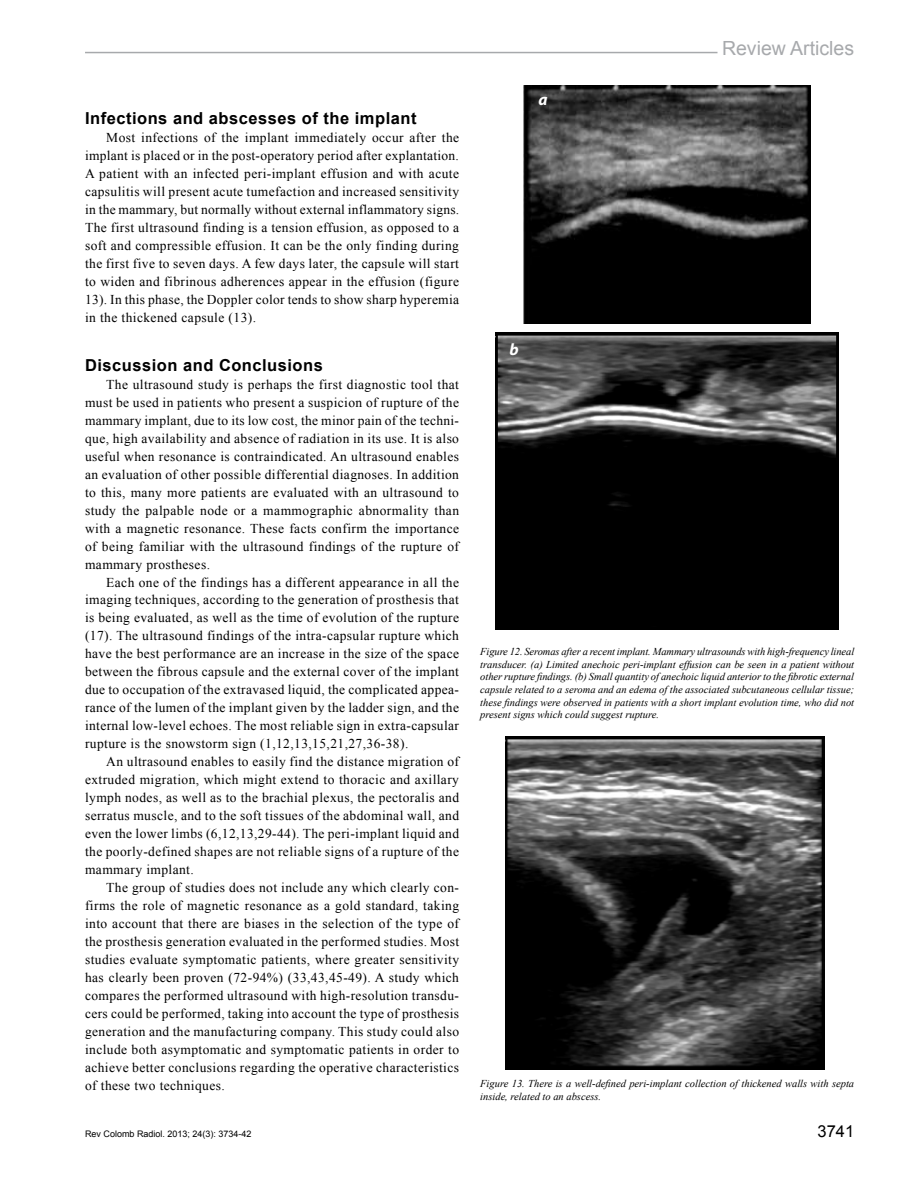
<style>
.page{position:relative;width:918px;height:1188px;background:#fff}
.page>*{position:absolute;margin:0;border:0;box-sizing:border-box;transform-origin:0 0}
.t1{font:19.5px "Arial";color:#a7a9ac}
.t2{font:700 16.5px "Arial";letter-spacing:.03em;color:#000}
.t3{font:16.5px "Arial";color:#000}
.t4{font:italic 700 16.5px "Myriad Pro";color:#fff}
.t5{font:13.5px/18px "Times New Roman";letter-spacing:.03em;color:#000;text-align:justify}
.t6{font:italic 10.5px/12.6px "Times New Roman";color:#000;text-align:justify}
.t7{font:9px "Arial";color:#000}
</style>
<div class="page">
<hr style="left:85px;top:52px;width:633px;height:1px;background:#a7a9ac">
<img style="left:524px;top:85px;width:287px;height:239px">
<img style="left:496px;top:333px;width:343px;height:297px">
<img style="left:505px;top:736px;width:319px;height:333px">
<p class="t2" style="left:85px;top:108px;width:333px">Infections and abscesses of the implant</p>
<p class="t5" style="left:85px;top:129px;width:376px;text-indent:21px">Most infections of the implant immediately occur after the implant is placed or in the post-operatory period after explantation.<br>A patient with an infected peri-implant effusion and with acute capsulitis will present acute tumefaction and increased sensitivity in the mammary, but normally without external inflammatory signs.<br>The first ultrasound finding is a tension effusion, as opposed to a soft and compressible effusion. It can be the only finding during the first five to seven days. A few days later, the capsule will start to widen and fibrinous adherences appear in the effusion (figure 13). In this phase, the Doppler color tends to show sharp hyperemia in the thickened capsule (13).</p>
<p class="t2" style="left:85px;top:354px;width:239px">Discussion and Conclusions</p>
<p class="t5" style="left:85px;top:375px;width:376px;text-indent:21px">The ultrasound study is perhaps the first diagnostic tool that must be used in patients who present a suspicion of rupture of the mammary implant, due to its low cost, the minor pain of the techni&shy;que, high availability and absence of radiation in its use. It is also useful when resonance is contraindicated. An ultrasound enables an evaluation of other possible differential diagnoses. In addition to this, many more patients are evaluated with an ultrasound to study the palpable node or a mammographic abnormality than with a magnetic resonance. These facts confirm the importance of being familiar with the ultrasound findings of the rupture of mammary prostheses.</p>
<p class="t5" style="left:85px;top:573px;width:376px;text-indent:21px">Each one of the findings has a different appearance in all the imaging techniques, according to the generation of prosthesis that is being evaluated, as well as the time of evolution of the rupture (17). The ultrasound findings of the intra-capsular rupture which have the best performance are an increase in the size of the space between the fibrous capsule and the external cover of the implant due to occupation of the extravased liquid, the complicated appea&shy;rance of the lumen of the implant given by the ladder sign, and the internal low-level echoes. The most reliable sign in extra-capsular rupture is the snowstorm sign (1,12,13,15,21,27,36-38).</p>
<p class="t5" style="left:85px;top:753px;width:376px;text-indent:21px">An ultrasound enables to easily find the distance migration of extruded migration, which might extend to thoracic and axillary lymph nodes, as well as to the brachial plexus, the pectoralis and serratus muscle, and to the soft tissues of the abdominal wall, and even the lower limbs (6,12,13,29-44). The peri-implant liquid and the poorly-defined shapes are not reliable signs of a rupture of the mammary implant.</p>
<p class="t5" style="left:85px;top:879px;width:376px;text-indent:21px">The group of studies does not include any which clearly con&shy;firms the role of magnetic resonance as a gold standard, taking into account that there are biases in the selection of the type of the prosthesis generation evaluated in the performed studies. Most studies evaluate symptomatic patients, where greater sensitivity has clearly been proven (72-94%) (33,43,45-49). A study which compares the performed ultrasound with high-resolution transdu&shy;cers could be performed, taking into account the type of prosthesis generation and the manufacturing company. This study could also include both asymptomatic and symptomatic patients in order to achieve better conclusions regarding the operative characteristics of these two techniques.</p>
<p class="t4" style="left:539px;top:89px;width:11px">a</p>
<p class="t4" style="left:510px;top:338px;width:11px">b</p>
<h1 class="t1" style="left:722px;top:36px;width:134px">Review Articles</h1>
<p class="t6" style="left:480px;top:645px;width:376px">Figure 12. Seromas after a recent implant. Mammary ultrasounds with high-frequency lineal transducer. (a) Limited anechoic peri-implant effusion can be seen in a patient without other rupture findings. (b) Small quantity of anechoic liquid anterior to the fibrotic external capsule related to a seroma and an edema of the associated subcutaneous cellular tissue; these findings were observed in patients with a short implant evolution time, who did not present signs which could suggest rupture.</p>
<p class="t6" style="left:480px;top:1077px;width:375px">Figure 13. There is a well-defined peri-implant collection of thickened walls with septa inside, related to an abscess.</p>
<p class="t7" style="left:85px;top:1128px;width:168px">Rev Colomb Radiol. 2013; 24(3): 3734-42</p>
<p class="t3" style="left:818px;top:1120px;width:38px">3741</p>
</div>
